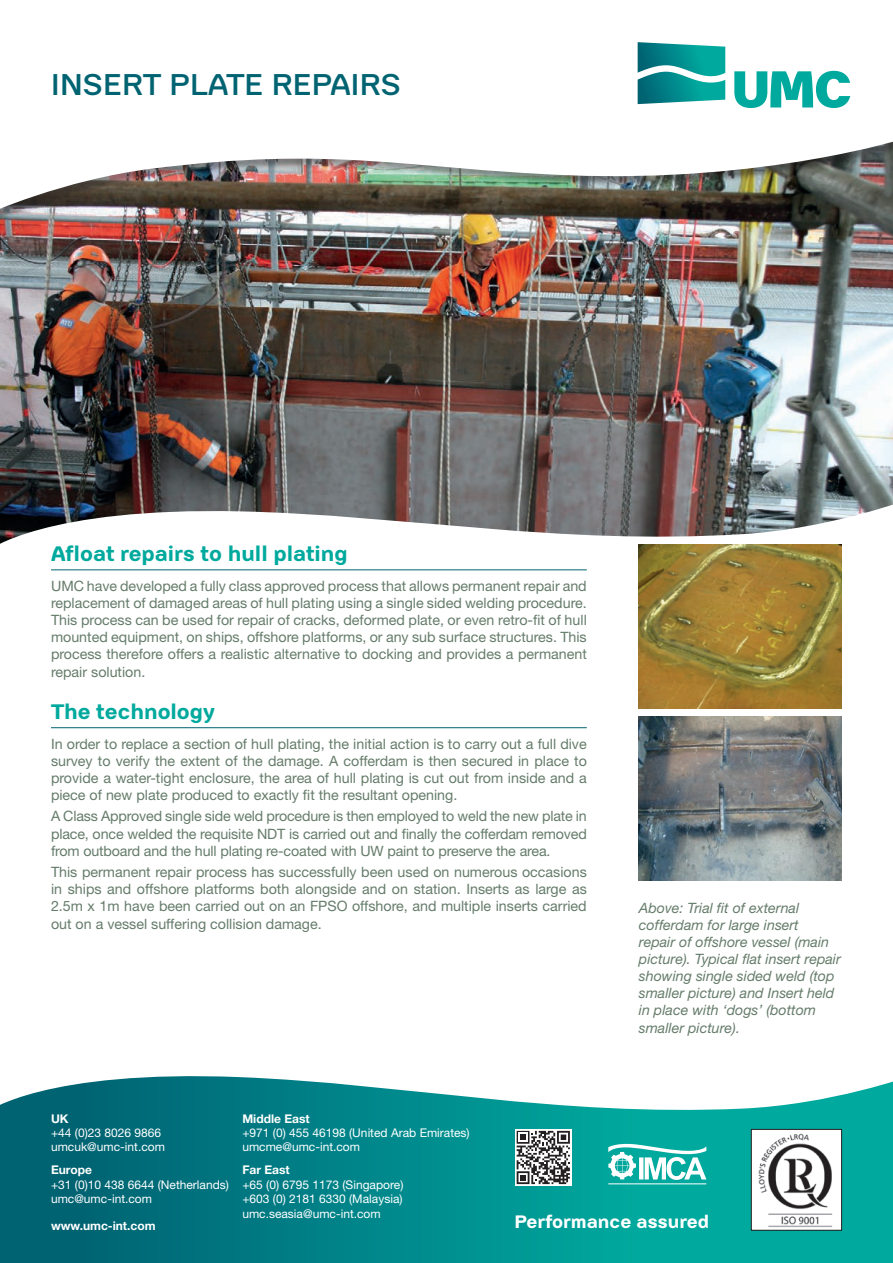
<style>
.page{position:relative;width:893px;height:1263px;background:#fff}
.page>*{position:absolute;margin:0;border:0;box-sizing:border-box;transform-origin:0 0}
.t1{font:50.55px "IMCA Logo";color:#fff}
.t2{font:500 30px "Kana Sans";letter-spacing:.005em;color:#006372}
.t3{font:700 21px "Kana Sans";color:#00a99d}
.t4{font:700 18px "Kana Sans";letter-spacing:-.005em;color:#fff}
.t5{font:14.25px/17.1px "Helvetica Neue";color:#657c6a;text-align:justify}
.t6{font:italic 14.25px/17.1px "Helvetica Neue";color:#657c6a}
.t7{font:12px/14.4px "Helvetica Neue";color:#fff}
.t8{font:700 12px "Helvetica Neue";color:#fff}
</style>
<div class="page">
<svg style="left:0;top:1076px;width:893px;height:187px;background:#199496"></svg>
<svg style="left:515px;top:1129px;width:57px;height:57px"></svg>
<svg style="left:517px;top:1131px;width:53px;height:53px"></svg>
<div style="left:751px;top:1129px;width:91px;height:101px;background:#fff"></div>
<div style="left:751px;top:1129px;width:91px;height:101px;border:1px solid #231f20"></div>
<img style="left:758px;top:1133px;width:75px;height:94px">
<img style="left:0;top:224px;width:893px;height:274px">
<svg style="left:0;top:498px;width:893px;height:211px"></svg>
<div style="left:0;top:0;width:893px;height:224px;background:#231f20;opacity:.45"></div>
<svg style="left:0;top:0;width:893px;height:214px"></svg>
<hr style="left:51px;top:569px;width:536px;height:1px;background:#006372">
<hr style="left:51px;top:727px;width:536px;height:1px;background:#006372">
<svg style="left:734px;top:71px;width:116px;height:37px"></svg>
<svg style="left:638px;top:42px;width:87px;height:62px"></svg>
<img style="left:639px;top:544px;width:203px;height:165px">
<img style="left:639px;top:716px;width:203px;height:165px">
<h2 class="t2" style="left:51px;top:63px;width:351px">INSERT PLATE REPAIRS</h2>
<h3 class="t3" style="left:51px;top:538px;width:298px">Afloat repairs to hull plating</h3>
<p class="t5" style="left:51px;top:577px;width:537px">UMC have developed a fully class approved process that allows permanent repair and replacement of damaged areas of hull plating using a single sided welding procedure.<br>This process can be used for repair of cracks, deformed plate, or even retro-fit of hull mounted equipment, on ships, offshore platforms, or any sub surface structures. This process therefore offers a realistic alternative to docking and provides a permanent repair solution.</p>
<h3 class="t3" style="left:51px;top:696px;width:165px">The technology</h3>
<p class="t5" style="left:51px;top:735px;width:537px">In order to replace a section of hull plating, the initial action is to carry out a full dive survey to verify the extent of the damage. A cofferdam is then secured in place to provide a water-tight enclosure, the area of hull plating is cut out from inside and a piece of new plate produced to exactly fit the resultant opening.</p>
<p class="t5" style="left:51px;top:808px;width:537px">A Class Approved single side weld procedure is then employed to weld the new plate in place, once welded the requisite NDT is carried out and finally the cofferdam removed from outboard and the hull plating re-coated with UW paint to preserve the area.</p>
<p class="t5" style="left:51px;top:863px;width:537px">This permanent repair process has successfully been used on numerous occasions in ships and offshore platforms both alongside and on station. Inserts as large as 2.5m x 1m have been carried out on an FPSO offshore, and multiple inserts carried out on a vessel suffering collision damage.</p>
<p class="t6" style="left:639px;top:899px;width:203px">Above: Trial fit of external cofferdam for large insert<br>repair of offshore vessel (main picture). Typical flat insert repair showing single sided weld (top smaller picture) and Insert held in place with ‘dogs’ (bottom smaller picture).</p>
<p class="t8" style="left:51px;top:1111px;width:19px">UK</p>
<p class="t7" style="left:51px;top:1125px;width:115px">+44 (0)23 8026 9866 umcuk@umc-int.com</p>
<p class="t8" style="left:51px;top:1163px;width:42px">Europe</p>
<p class="t7" style="left:51px;top:1177px;width:179px">+31 (0)10 438 6644 (Netherlands) umc@umc-int.com</p>
<p class="t8" style="left:242px;top:1111px;width:69px">Middle East</p>
<p class="t7" style="left:242px;top:1125px;width:229px">+971 (0) 455 46198 (United Arab Emirates) umcme@umc-int.com</p>
<p class="t8" style="left:242px;top:1163px;width:49px">Far East</p>
<p class="t7" style="left:242px;top:1177px;width:163px;text-align:justify">+65 (0) 6795 1173 (Singapore) +603 (0) 2181 6330 (Malaysia) umc.seasia@umc-int.com</p>
<h1 class="t1" style="left:608px;top:1137px;width:126px">AB</h1>
<p class="t8" style="left:51px;top:1218px;width:106px">www.umc-int.com</p>
<p class="t4" style="left:514px;top:1209px;width:196px">Performance assured</p>
</div>
